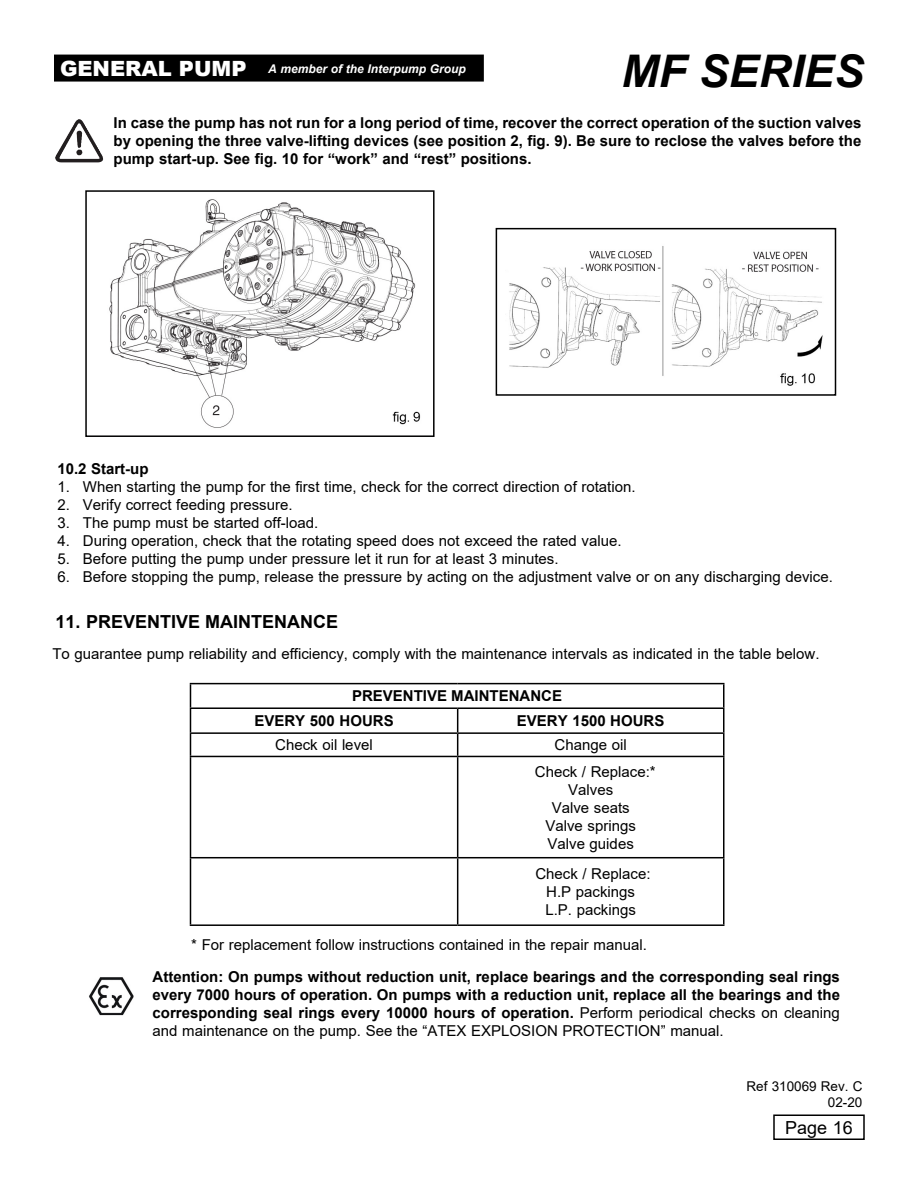
<style>
.page{position:relative;width:918px;height:1188px;background:#fff}
.page>*{position:absolute;margin:0;border:0;box-sizing:border-box;transform-origin:0 0}
.t1{font:italic 700 45px "Arial";color:#000}
.t2{font:700 18px "Arial";color:#000}
.t3{font:18px "Arial";color:#000}
.t4{font:15px/18px "Arial";color:#000;text-align:center}
.t5{font:700 15px/18px "Arial";color:#000;text-align:justify}
.t6{font:13.5px/16.2px "Arial";color:#000;text-align:right}
.t7{font:italic 700 12px "Arial";color:#fff}
.s1{font-weight:900;font-style:normal;font-size:21px}
.s2{font-weight:400}
</style>
<div class="page">
<div style="left:54px;top:55px;width:430px;height:27px;background:#000"></div>
<img style="left:55px;top:119px;width:48px;height:43px">
<img style="left:109px;top:199px;width:312px;height:229px">
<div style="left:85px;top:190px;width:350px;height:247px;border:2px solid #000"></div>
<img style="left:509px;top:246px;width:314px;height:140px">
<div style="left:496px;top:228px;width:340px;height:168px;border:2px solid #000"></div>
<div style="left:773px;top:1114px;width:92px;height:26px;border:2px solid #000"></div>
<svg style="left:191px;top:684px;width:532px;height:240px"></svg>
<hr style="left:190px;top:707px;width:268px;height:2px;background:#000">
<hr style="left:458px;top:707px;width:266px;height:2px;background:#000">
<hr style="left:190px;top:732px;width:268px;height:2px;background:#000">
<hr style="left:458px;top:732px;width:266px;height:2px;background:#000">
<svg style="left:457px;top:709px;width:1px;height:47px"></svg>
<hr style="left:190px;top:756px;width:268px;height:1px;background:#000">
<hr style="left:458px;top:756px;width:266px;height:1px;background:#000">
<hr style="left:457px;top:757px;width:1px;height:100px;background:#000">
<hr style="left:190px;top:857px;width:268px;height:1px;background:#000">
<hr style="left:458px;top:857px;width:266px;height:1px;background:#000">
<hr style="left:457px;top:858px;width:1px;height:66px;background:#000">
<hr style="left:190px;top:683px;width:268px;height:1px;background:#000">
<hr style="left:458px;top:683px;width:266px;height:1px;background:#000">
<svg style="left:190px;top:684px;width:1px;height:72px"></svg>
<svg style="left:723px;top:684px;width:1px;height:72px"></svg>
<hr style="left:190px;top:757px;width:1px;height:100px;background:#000">
<hr style="left:723px;top:757px;width:1px;height:100px;background:#000">
<hr style="left:190px;top:858px;width:1px;height:66px;background:#000">
<hr style="left:723px;top:858px;width:1px;height:66px;background:#000">
<hr style="left:190px;top:924px;width:268px;height:2px;background:#000">
<hr style="left:458px;top:924px;width:266px;height:2px;background:#000">
<img style="left:89px;top:977px;width:45px;height:39px">
<p class="t7" style="left:60px;top:60px;width:407px"><span class="s1">GENERAL PUMP</span> A member of the Interpump Group</p>
<h1 class="t1" style="left:621px;top:41px;width:244px">MF SERIES</h1>
<p class="t5" style="left:114px;top:114px;width:749px">In case the pump has not run for a long period of time, recover the correct operation of the suction valves by opening the three valve-lifting devices (see position 2, fig. 9). Be sure to reclose the valves before the pump start-up. See fig. 10 for “work” and “rest” positions.</p>
<p class="t5" style="left:57px;top:460px;width:93px">10.2 Start-up</p>
<p class="t4" style="left:57px;top:478px;width:580px">1. When starting the pump for the first time, check for the correct direction of rotation.</p>
<p class="t4" style="left:57px;top:496px;width:237px">2. Verify correct feeding pressure.</p>
<p class="t4" style="left:57px;top:514px;width:263px">3. The pump must be started off-load.</p>
<p class="t4" style="left:57px;top:532px;width:566px">4. During operation, check that the rotating speed does not exceed the rated value.</p>
<p class="t4" style="left:57px;top:550px;width:503px">5. Before putting the pump under pressure let it run for at least 3 minutes.</p>
<p class="t4" style="left:57px;top:568px;width:777px">6. Before stopping the pump, release the pressure by acting on the adjustment valve or on any discharging device.</p>
<p class="t2" style="left:56px;top:609px;width:284px">11. PREVENTIVE MAINTENANCE</p>
<p class="t4" style="left:52px;top:645px;width:769px">To guarantee pump reliability and efficiency, comply with the maintenance intervals as indicated in the table below.</p>
<p class="t5" style="left:254px;top:684px;width:309px;line-height:24.8px;text-indent:98px">PREVENTIVE MAINTENANCE<br>EVERY 500 HOURS</p>
<p class="t5" style="left:517px;top:712px;width:149px">EVERY 1500 HOURS</p>
<p class="t4" style="left:275px;top:736px;width:99px">Check oil level</p>
<p class="t4" style="left:535px;top:732px;width:122px;line-height:26.2px;text-align:left;text-indent:20px">Change oil<br>Check / Replace:*</p>
<p class="t4" style="left:545px;top:780px;width:92px">Valves<br>Valve seats<br>Valve springs<br>Valve guides</p>
<p class="t4" style="left:535px;top:865px;width:117px">Check / Replace:<br>H.P packings<br>L.P. packings</p>
<p class="t4" style="left:191px;top:935px;width:457px">* For replacement follow instructions contained in the repair manual.</p>
<p class="t5" style="left:153px;top:968px;width:689px">Attention: On pumps without reduction unit, replace bearings and the corresponding seal rings every 7000 hours of operation. On pumps with a reduction unit, replace all the bearings and the corresponding seal rings every 10000 hours of operation. <span class="s2">Perform periodical checks on cleaning and maintenance on the pump. See the “ATEX EXPLOSION PROTECTION” manual.</span></p>
<p class="t6" style="left:747px;top:1078px;width:117px">Ref 310069 Rev. C<br>02-20</p>
<p class="t3" style="left:785px;top:1115px;width:69px">Page 16</p>
</div>
